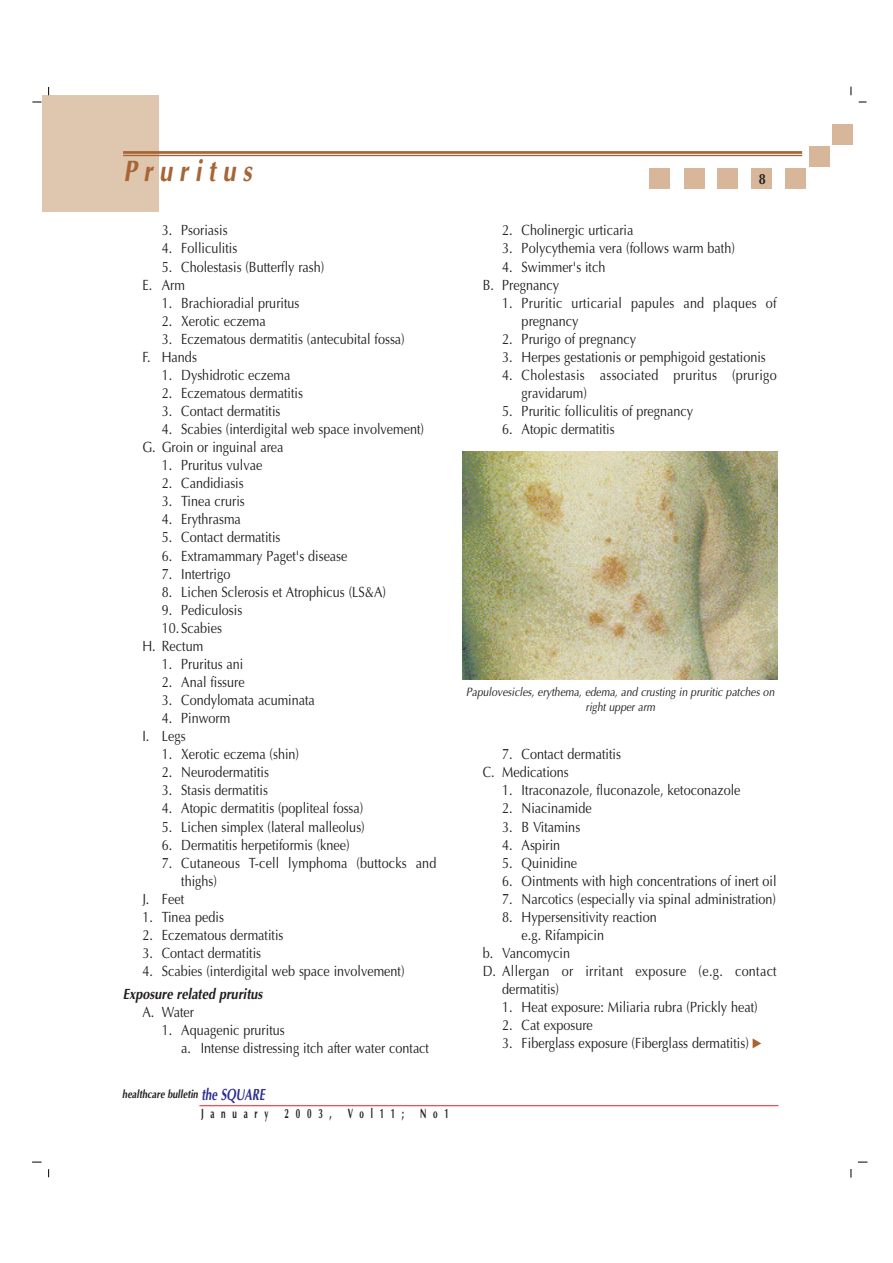
<style>
.page{position:relative;width:893px;height:1263px;background:#fff}
.page>*{position:absolute;margin:0;border:0;box-sizing:border-box;transform-origin:0 0}
.t1{font:italic 700 29.7px "Optima";letter-spacing:.28em;color:#a76535;scale:.8 1}
.t2{font:14.85px/18px "Optima";color:#231f20;scale:.85 1}
.t3{font:14.85px/18px "Optima";letter-spacing:.02em;color:#231f20;scale:.85 1}
.t4{font:italic 700 14.85px "Optima";color:#231f20;scale:.85 1}
.t5{font:700 14.85px "Optima";color:#231f20;scale:.85 1}
.t6{font:700 13.5px "Optima";letter-spacing:.835em;color:#231f20;scale:.6 1}
.t7{font:italic 12.15px/14.9px "Optima";color:#231f20;text-align:center;scale:.85 1}
.t8{font:italic 700 11.55px "Optima";color:#231f20;scale:.8 1}
.s1{font-size:16.2px;color:#2e3092}
</style>
<div class="page">
<div style="left:42px;top:96px;width:117px;height:116px;background:#dfc6af"></div>
<div style="left:831px;top:124px;width:21px;height:21px;background:#d7b699"></div>
<div style="left:809px;top:147px;width:20px;height:20px;background:#d7b699"></div>
<div style="left:785px;top:169px;width:20px;height:20px;background:#d7b699"></div>
<div style="left:751px;top:169px;width:20px;height:20px;background:#d7b699"></div>
<div style="left:717px;top:169px;width:21px;height:20px;background:#d7b699"></div>
<div style="left:684px;top:169px;width:20px;height:20px;background:#d7b699"></div>
<div style="left:649px;top:169px;width:20px;height:20px;background:#d7b699"></div>
<hr style="left:123px;top:151px;width:679px;height:3px;background:#a76535">
<hr style="left:123px;top:155px;width:679px;height:1px;background:#a76535">
<hr style="left:199px;top:1105px;width:579px;height:1px;background:#ed1c24">
<img style="left:463px;top:452px;width:314px;height:227px">
<h1 class="t1" style="left:123px;top:159px;width:162px">Pruritus</h1>
<p class="t2" style="left:162px;top:223px;width:79px">3. Psoriasis</p>
<p class="t2" style="left:162px;top:241px;width:90px">4. Folliculitis</p>
<p class="t2" style="left:142px;top:259px;width:216px;text-indent:19px">5. Cholestasis (Butterfly rash)<br>E. Arm</p>
<p class="t2" style="left:162px;top:295px;width:163px">1. Brachioradial pruritus</p>
<p class="t2" style="left:162px;top:313px;width:124px">2. Xerotic eczema</p>
<p class="t2" style="left:142px;top:331px;width:310px;text-indent:19px">3. Eczematous dermatitis (antecubital fossa)<br>F. Hands</p>
<p class="t2" style="left:162px;top:367px;width:153px">1. Dyshidrotic eczema</p>
<p class="t2" style="left:162px;top:385px;width:168px">2. Eczematous dermatitis</p>
<p class="t2" style="left:162px;top:403px;width:141px">3. Contact dermatitis</p>
<p class="t2" style="left:142px;top:422px;width:333px;text-indent:19px">4. Scabies (interdigital web space involvement)<br>G. Groin or inguinal area</p>
<p class="t2" style="left:162px;top:458px;width:120px">1. Pruritus vulvae</p>
<p class="t2" style="left:162px;top:476px;width:98px">2. Candidiasis</p>
<p class="t2" style="left:162px;top:494px;width:99px">3. Tinea cruris</p>
<p class="t2" style="left:162px;top:512px;width:94px">4. Erythrasma</p>
<p class="t2" style="left:162px;top:530px;width:141px">5. Contact dermatitis</p>
<p class="t2" style="left:162px;top:548px;width:220px">6. Extramammary Paget's disease</p>
<p class="t2" style="left:162px;top:566px;width:82px">7. Intertrigo</p>
<p class="t2" style="left:162px;top:584px;width:265px">8. Lichen Sclerosis et Atrophicus (LS&amp;A)</p>
<p class="t2" style="left:162px;top:602px;width:96px">9. Pediculosis</p>
<p class="t2" style="left:142px;top:620px;width:95px;text-indent:19px">10. Scabies<br>H. Rectum</p>
<p class="t2" style="left:162px;top:656px;width:97px">1. Pruritus ani</p>
<p class="t2" style="left:162px;top:674px;width:99px">2. Anal fissure</p>
<p class="t2" style="left:162px;top:692px;width:182px">3. Condylomata acuminata</p>
<p class="t2" style="left:142px;top:711px;width:105px;text-indent:19px">4. Pinworm<br>I. Legs</p>
<p class="t2" style="left:162px;top:747px;width:163px">1. Xerotic eczema (shin)</p>
<p class="t2" style="left:162px;top:765px;width:127px">2. Neurodermatitis</p>
<p class="t2" style="left:162px;top:783px;width:126px">3. Stasis dermatitis</p>
<p class="t2" style="left:162px;top:801px;width:239px">4. Atopic dermatitis (popliteal fossa)</p>
<p class="t2" style="left:162px;top:819px;width:240px">5. Lichen simplex (lateral malleolus)</p>
<p class="t2" style="left:162px;top:837px;width:222px">6. Dermatitis herpetiformis (knee)</p>
<p class="t2" style="left:162px;top:855px;width:324px">7. Cutaneous T-cell lymphoma (buttocks and</p>
<p class="t2" style="left:181px;top:873px;width:44px">thighs)</p>
<p class="t2" style="left:142px;top:891px;width:51px">J. Feet</p>
<p class="t2" style="left:142px;top:909px;width:97px">1. Tinea pedis</p>
<p class="t2" style="left:142px;top:927px;width:168px">2. Eczematous dermatitis</p>
<p class="t2" style="left:142px;top:945px;width:141px">3. Contact dermatitis</p>
<p class="t2" style="left:142px;top:963px;width:310px">4. Scabies (interdigital web space involvement)</p>
<p class="t4" style="left:123px;top:988px;width:166px">Exposure related pruritus</p>
<p class="t2" style="left:142px;top:1004px;width:62px">A. Water</p>
<p class="t2" style="left:181px;top:1022px;width:293px;text-indent:-19px">1. Aquagenic pruritus<br>a. Intense distressing itch after water contact</p>
<p class="t8" style="left:122px;top:1090px;width:180px">healthcare bulletin <span class="s1">the SQUARE</span></p>
<p class="t6" style="left:201px;top:1108px;width:415px">January 2003, Vol11; No1</p>
<p class="t5" style="left:758px;top:173px;width:10px">8</p>
<p class="t2" style="left:502px;top:223px;width:156px">2. Cholinergic urticaria</p>
<p class="t2" style="left:502px;top:241px;width:275px">3. Polycythemia vera (follows warm bath)</p>
<p class="t2" style="left:482px;top:259px;width:146px;text-indent:19px">4. Swimmer's itch<br>B. Pregnancy</p>
<p class="t3" style="left:521px;top:295px;width:301px;text-indent:-19px">1. Pruritic urticarial papules and plaques of pregnancy</p>
<p class="t2" style="left:502px;top:331px;width:159px">2. Prurigo of pregnancy</p>
<p class="t2" style="left:502px;top:349px;width:312px">3. Herpes gestationis or pemphigoid gestationis</p>
<p class="t3" style="left:521px;top:367px;width:302px;text-indent:-19px">4. Cholestasis associated pruritus (prurigo gravidarum)</p>
<p class="t2" style="left:502px;top:403px;width:226px">5. Pruritic folliculitis of pregnancy</p>
<p class="t2" style="left:502px;top:422px;width:134px">6. Atopic dermatitis</p>
<p class="t7" style="left:466px;top:686px;width:364px">Papulovesicles, erythema, edema, and crusting in pruritic patches on right upper arm</p>
<p class="t2" style="left:482px;top:747px;width:164px;text-indent:19px">7. Contact dermatitis<br>C. Medications</p>
<p class="t2" style="left:502px;top:783px;width:282px">1. Itraconazole, fluconazole, ketoconazole</p>
<p class="t2" style="left:502px;top:801px;width:107px">2. Niacinamide</p>
<p class="t2" style="left:502px;top:819px;width:93px">3. B Vitamins</p>
<p class="t2" style="left:502px;top:837px;width:70px">4. Aspirin</p>
<p class="t2" style="left:502px;top:855px;width:90px">5. Quinidine</p>
<p class="t2" style="left:502px;top:873px;width:324px">6. Ointments with high concentrations of inert oil</p>
<p class="t2" style="left:502px;top:891px;width:324px">7. Narcotics (especially via spinal administration)</p>
<p class="t2" style="left:502px;top:909px;width:183px">8. Hypersensitivity reaction</p>
<p class="t2" style="left:521px;top:927px;width:98px">e.g. Rifampicin</p>
<p class="t2" style="left:482px;top:945px;width:104px">b. Vancomycin</p>
<p class="t3" style="left:482px;top:963px;width:347px">D. Allergan or irritant exposure (e.g. contact</p>
<p class="t2" style="left:502px;top:981px;width:68px">dermatitis)</p>
<p class="t2" style="left:502px;top:1000px;width:302px">1. Heat exposure: Miliaria rubra (Prickly heat)</p>
<p class="t2" style="left:502px;top:1018px;width:108px">2. Cat exposure</p>
<p class="t2" style="left:502px;top:1036px;width:292px">3. Fiberglass exposure (Fiberglass dermatitis)</p>
</div>
